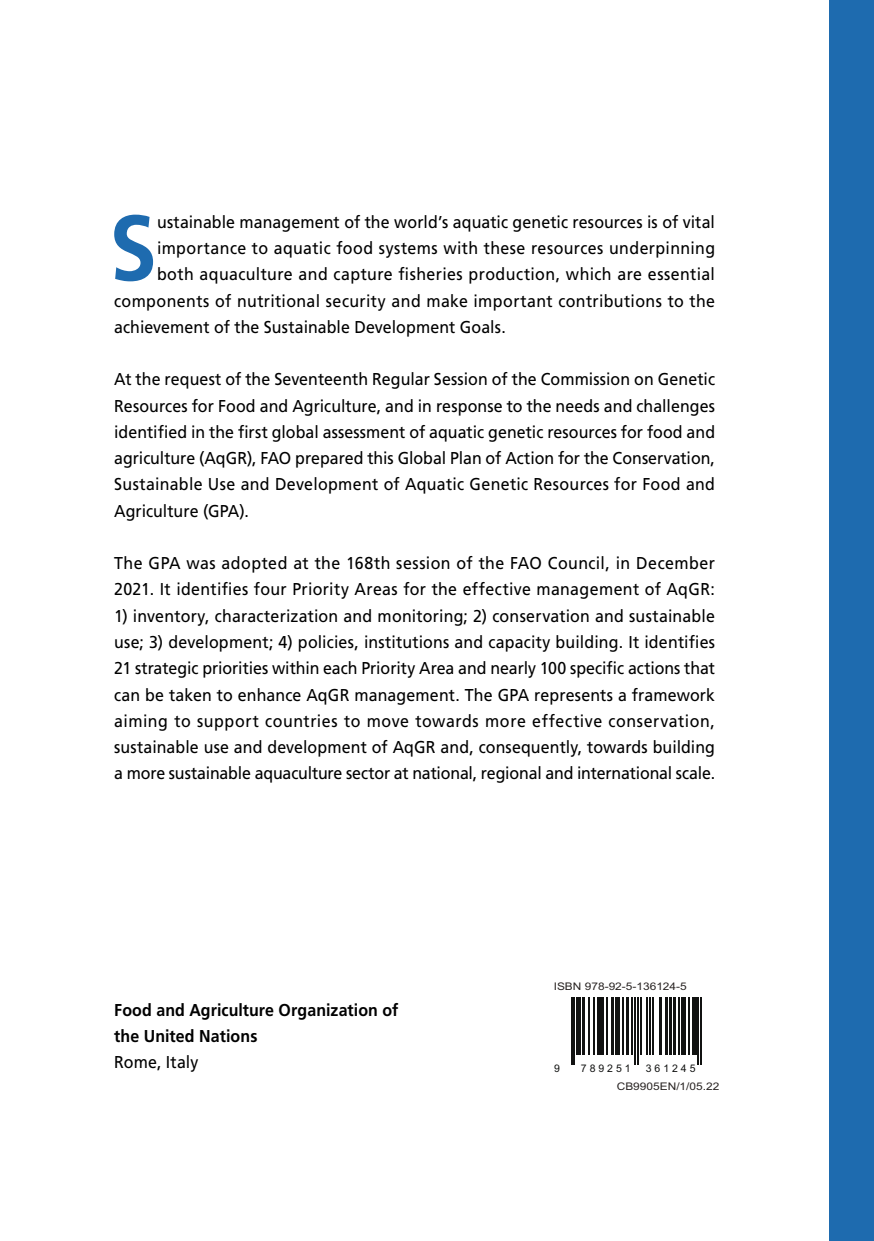
<style>
.page{position:relative;width:874px;height:1241px;background:#fff}
.page>*{position:absolute;margin:0;border:0;box-sizing:border-box;transform-origin:0 0}
.blurb{font:700 92.4px "Frutiger LT Std";color:#1e6baf;scale:.93 1}
.blurb-2{font:17.15px/26.2px "Frutiger LT Std";letter-spacing:.02em;color:#000;text-align:justify;scale:.93 1}
.blurb-3{font:700 17.15px/26.2px "Frutiger LT Std";letter-spacing:.005em;color:#000;scale:.93 1}
.t1{font:10.5px "Arial";color:#282322;scale:1.13 1}
.t2{font:10.5px "Arial";letter-spacing:.28em;color:#111211}
</style>
<div class="page">
<div style="left:828px;top:0;width:45px;height:1240px;background:#1e6baf"></div>
<svg style="left:571px;top:997px;width:131px;height:68px"></svg>
<hr style="left:570px;top:997px;width:2px;height:67px;background:#111211">
<hr style="left:573px;top:997px;width:1px;height:67px;background:#111211">
<hr style="left:576px;top:997px;width:4px;height:57px;background:#111211">
<hr style="left:581px;top:997px;width:3px;height:57px;background:#111211">
<hr style="left:588px;top:997px;width:2px;height:57px;background:#111211">
<hr style="left:592px;top:997px;width:2px;height:57px;background:#111211">
<hr style="left:596px;top:997px;width:2px;height:57px;background:#111211">
<hr style="left:599px;top:997px;width:4px;height:57px;background:#111211">
<hr style="left:606px;top:997px;width:1px;height:57px;background:#111211">
<hr style="left:610px;top:997px;width:3px;height:57px;background:#111211">
<svg style="left:614px;top:997px;width:4px;height:57px"></svg>
<hr style="left:621px;top:997px;width:2px;height:57px;background:#111211">
<hr style="left:625px;top:997px;width:3px;height:57px;background:#111211">
<hr style="left:631px;top:997px;width:1px;height:57px;background:#111211">
<hr style="left:634px;top:997px;width:1px;height:67px;background:#111211">
<hr style="left:636px;top:997px;width:2px;height:67px;background:#111211">
<hr style="left:639px;top:997px;width:2px;height:57px;background:#111211">
<hr style="left:646px;top:997px;width:1px;height:57px;background:#111211">
<hr style="left:649px;top:997px;width:1px;height:57px;background:#111211">
<hr style="left:652px;top:997px;width:1px;height:57px;background:#111211">
<hr style="left:658px;top:997px;width:3px;height:57px;background:#111211">
<hr style="left:664px;top:997px;width:3px;height:57px;background:#111211">
<hr style="left:668px;top:997px;width:3px;height:57px;background:#111211">
<hr style="left:672px;top:997px;width:3px;height:57px;background:#111211">
<hr style="left:678px;top:997px;width:1px;height:57px;background:#111211">
<div style="left:680px;top:997px;width:5px;height:57px;background:#111211"></div>
<hr style="left:687px;top:997px;width:2px;height:57px;background:#111211">
<hr style="left:692px;top:997px;width:4px;height:57px;background:#111211">
<hr style="left:697px;top:997px;width:1px;height:67px;background:#111211">
<hr style="left:700px;top:997px;width:1px;height:67px;background:#111211">
<p class="blurb" style="left:109px;top:194px;width:53px">S</p>
<p class="blurb-2" style="left:157px;top:209px;width:601px">ustainable management of the world’s aquatic genetic resources is of vital</p>
<p class="blurb-2" style="left:157px;top:235px;width:601px">importance to aquatic food systems with these resources underpinning</p>
<p class="blurb-2" style="left:157px;top:261px;width:601px">both aquaculture and capture fisheries production, which are essential</p>
<p class="blurb-2" style="left:114px;top:287px;width:647px">components of nutritional security and make important contributions to the</p>
<p class="blurb-2" style="left:114px;top:314px;width:422px">achievement of the Sustainable Development Goals.</p>
<p class="blurb-2" style="left:114px;top:366px;width:647px">At the request of the Seventeenth Regular Session of the Commission on Genetic Resources for Food and Agriculture, and in response to the needs and challenges identified in the first global assessment of aquatic genetic resources for food and agriculture (AqGR), FAO prepared this Global Plan of Action for the Conservation, Sustainable Use and Development of Aquatic Genetic Resources for Food and Agriculture (GPA).</p>
<p class="blurb-2" style="left:114px;top:550px;width:647px">The GPA was adopted at the 168th session of the FAO Council, in December<br>2021. It identifies four Priority Areas for the effective management of AqGR:</p>
<p class="blurb-2" style="left:114px;top:602px;width:647px">1) inventory, characterization and monitoring; 2) conservation and sustainable use; 3) development; 4) policies, institutions and capacity building. It identifies 21 strategic priorities within each Priority Area and nearly 100 specific actions that can be taken to enhance AqGR management. The GPA represents a framework aiming to support countries to move towards more effective conservation, sustainable use and development of AqGR and, consequently, towards building a more sustainable aquaculture sector at national, regional and international scale.</p>
<p class="blurb-3" style="left:114px;top:996px;width:307px">Food and Agriculture Organization of the United Nations</p>
<p class="blurb-2" style="left:114px;top:1049px;width:92px">Rome, Italy</p>
<p class="t1" style="left:553px;top:978px;width:119px">ISBN 978-92-5-136124-5</p>
<p class="t2" style="left:554px;top:1061px;width:7px">9</p>
<p class="t2" style="left:580px;top:1061px;width:51px">789251</p>
<p class="t2" style="left:645px;top:1061px;width:51px">361245</p>
<p class="t1" style="left:616px;top:1078px;width:92px">CB9905EN/1/05.22</p>
</div>
